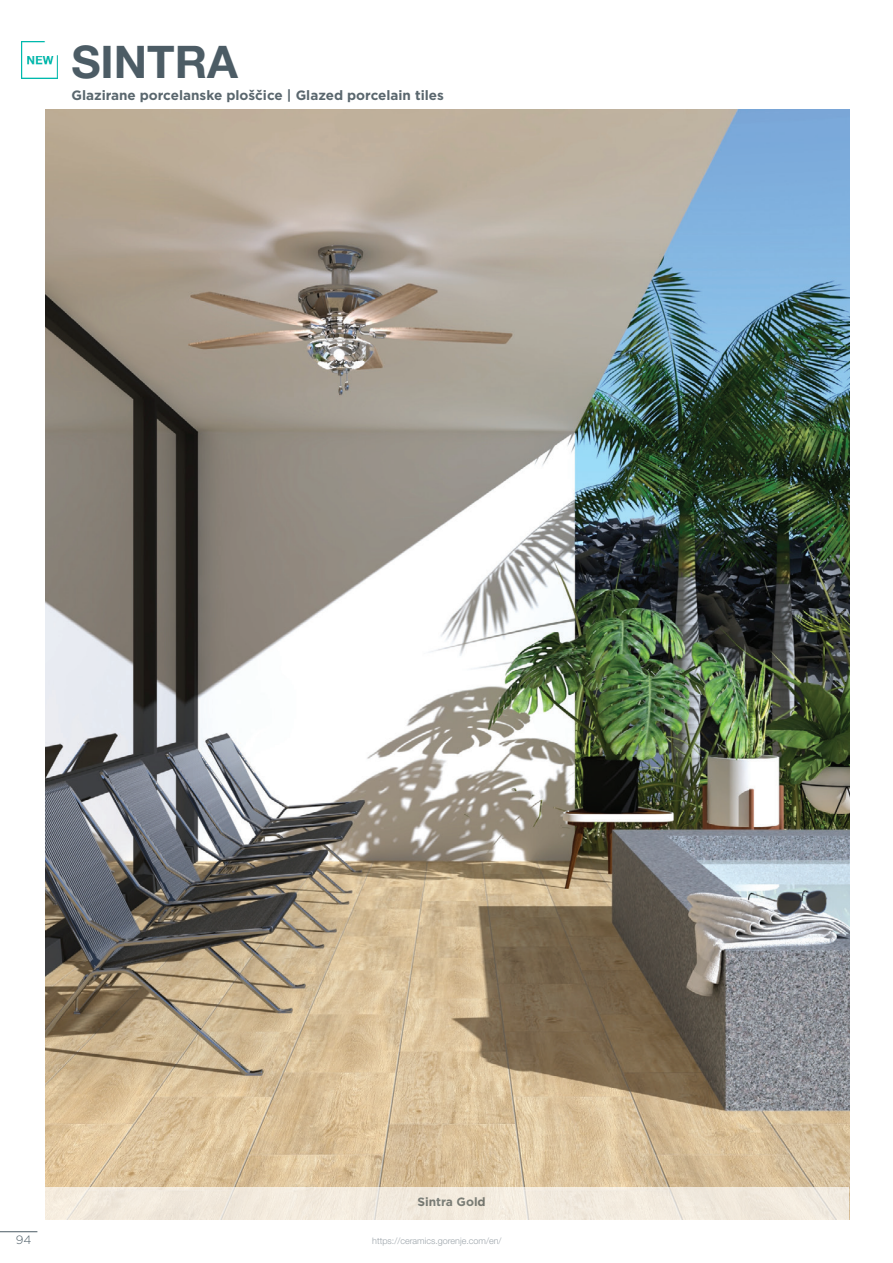
<style>
.page{position:relative;width:893px;height:1263px;background:#fff}
.page>*{position:absolute;margin:0;border:0;box-sizing:border-box;transform-origin:0 0}
.t1{font:700 45px "Helvetica Neue LT Pro";color:#4c5c65}
.t2{font:700 13.5px "Gotham";color:#5a676e}
.t3{font:700 12px "Gotham";color:#4c5c65}
.t4{font:300 12px "Gotham";color:#4c5c65}
.t5{font:300 9px "Helvetica Neue LT Pro";color:#9da5ab}
</style>
<div class="page">
<hr style="left:0;top:1231px;width:37px;height:1px;background:#4c5c65">
<img style="left:46px;top:109px;width:803px;height:1078px">
<div style="left:45px;top:1187px;width:804px;height:33px;background:#f2eade"></div>
<img style="left:21px;top:42px;width:37px;height:36px">
<p class="t1" style="left:71px;top:34px;width:168px">SINTRA</p>
<p class="t2" style="left:71px;top:86px;width:374px">Glazirane porcelanske ploščice | Glazed porcelain tiles</p>
<p class="t4" style="left:16px;top:1232px;width:17px">94</p>
<p class="t3" style="left:417px;top:1194px;width:70px">Sintra Gold</p>
<p class="t5" style="left:372px;top:1235px;width:131px">https://ceramics.gorenje.com/en/</p>
</div>
